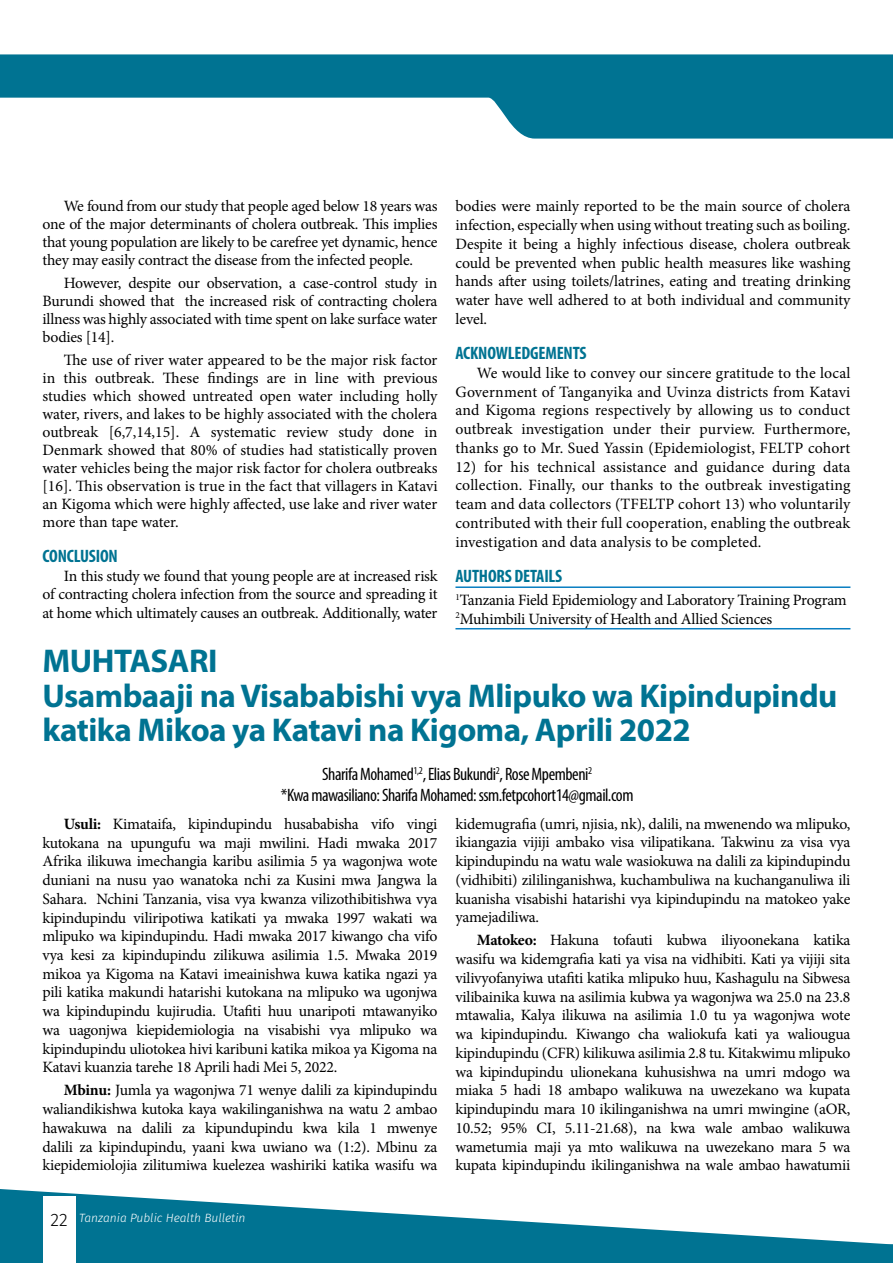
<style>
.page{position:relative;width:893px;height:1263px;background:#fff}
.page>*{position:absolute;margin:0;border:0;box-sizing:border-box;transform-origin:0 0}
.t1{font:700 33px/34.5px "Myriad Pro";letter-spacing:-.015em;color:#007392}
.t2{font:condensed 18px/21.3px "Myriad Pro";letter-spacing:-.025em;color:#000;text-align:center}
.t3{font:700 condensed 18px "Myriad Pro";letter-spacing:-.01em;color:#007392}
.t4{font:15.75px/18.8px "Minion Pro";letter-spacing:-.015em;color:#000;text-align:justify}
.t5{font:italic 300 12px "Fira Sans";color:#fff}
.s1{font-weight:700}
.s2{font-style:normal;font-size:18px;color:#000}
</style>
<div class="page">
<svg style="left:0;top:1189px;width:880px;height:74px;fill:#007392"></svg>
<svg style="left:880px;top:1243px;width:13px;height:20px"></svg>
<div style="left:43px;top:1196px;width:32px;height:67px;background:#fff"></div>
<svg style="left:0;top:54px;width:893px;height:85px;fill:#007392"></svg>
<hr style="left:455px;top:586px;width:395px;height:2px;background:#097ec1">
<hr style="left:455px;top:628px;width:395px;height:1px;background:#097ec1">
<p class="t4" style="left:455px;top:197px;width:396px">bodies were mainly reported to be the main source of cholera infection, especially when using without treating such as boiling.<br>Despite it being a highly infectious disease, cholera outbreak could be prevented when public health measures like washing hands after using toilets/latrines, eating and treating drinking water have well adhered to at both individual and community level.</p>
<p class="t3" style="left:455px;top:342px;width:133px">ACKNOWLEDGEMENTS</p>
<p class="t4" style="left:455px;top:364px;width:397px;text-indent:21px">We would like to convey our sincere gratitude to the local Government of Tanganyika and Uvinza districts from Katavi and Kigoma regions respectively by allowing us to conduct outbreak investigation under their purview. Furthermore, thanks go to Mr. Sued Yassin (Epidemiologist, FELTP cohort</p>
<p class="t4" style="left:455px;top:457px;width:396px">12) for his technical assistance and guidance during data collection. Finally, our thanks to the outbreak investigating team and data collectors (TFELTP cohort 13) who voluntarily contributed with their full cooperation, enabling the outbreak investigation and data analysis to be completed.</p>
<p class="t3" style="left:455px;top:565px;width:108px">AUTHORS DETAILS</p>
<p class="t4" style="left:455px;top:591px;width:393px"><sup>1</sup>Tanzania Field Epidemiology and Laboratory Training Program<br><sup>2</sup>Muhimbili University of Health and Allied Sciences</p>
<h1 class="t1" style="left:43px;top:643px;width:796px">MUHTASARI<br>Usambaaji na Visababishi vya Mlipuko wa Kipindupindu katika Mikoa ya Katavi na Kigoma, Aprili 2022</h1>
<p class="t2" style="left:281px;top:763px;width:354px">Sharifa Mohamed<sup>1,2</sup>, Elias Bukundi<sup>2</sup>, Rose Mpembeni<sup>2<br></sup>*Kwa mawasiliano: Sharifa Mohamed: ssm.fetpcohort14@gmail.com</p>
<p class="t4" style="left:43px;top:814px;width:396px;text-indent:21px"><span class="s1">Usuli:</span> Kimataifa, kipindupindu husababisha vifo vingi kutokana na upungufu wa maji mwilini. Hadi mwaka 2017<br>Afrika ilikuwa imechangia karibu asilimia 5 ya wagonjwa wote duniani na nusu yao wanatoka nchi za Kusini mwa Jangwa la Sahara. Nchini Tanzania, visa vya kwanza vilizothibitishwa vya kipindupindu viliripotiwa katikati ya mwaka 1997 wakati wa mlipuko wa kipindupindu. Hadi mwaka 2017 kiwango cha vifo vya kesi za kipindupindu zilikuwa asilimia 1.5. Mwaka 2019 mikoa ya Kigoma na Katavi imeainishwa kuwa katika ngazi ya pili katika makundi hatarishi kutokana na mlipuko wa ugonjwa wa kipindupindu kujirudia. Utafiti huu unaripoti mtawanyiko wa uagonjwa kiepidemiologia na visabishi vya mlipuko wa kipindupindu uliotokea hivi karibuni katika mikoa ya Kigoma na Katavi kuanzia tarehe 18 Aprili hadi Mei 5, 2022.</p>
<p class="t4" style="left:43px;top:1081px;width:396px;text-indent:21px"><span class="s1">Mbinu:</span> Jumla ya wagonjwa 71 wenye dalili za kipindupindu waliandikishwa kutoka kaya wakilinganishwa na watu 2 ambao hawakuwa na dalili za kipundupindu kwa kila 1 mwenye dalili za kipindupindu, yaani kwa uwiano wa (1:2). Mbinu za kiepidemiolojia zilitumiwa kuelezea washiriki katika wasifu wa</p>
<p class="t4" style="left:43px;top:197px;width:396px;line-height:18px;text-indent:21px">We found from our study that people aged below 18 years was one of the major determinants of cholera outbreak. This implies that young population are likely to be carefree yet dynamic, hence they may easily contract the disease from the infected people.</p>
<p class="t4" style="left:43px;top:273px;width:396px;line-height:18.3px;text-indent:21px">However, despite our observation, a case-control study in Burundi showed that the increased risk of contracting cholera illness was highly associated with time spent on lake surface water bodies [14].</p>
<p class="t4" style="left:43px;top:351px;width:397px;line-height:18px;text-indent:21px">The use of river water appeared to be the major risk factor in this outbreak. These findings are in line with previous studies which showed untreated open water including holly water, rivers, and lakes to be highly associated with the cholera outbreak [6,7,14,15]. A systematic review study done in Denmark showed that 80% of studies had statistically proven water vehicles being the major risk factor for cholera outbreaks [16]. This observation is true in the fact that villagers in Katavi an Kigoma which were highly affected, use lake and river water more than tape water.</p>
<p class="t3" style="left:43px;top:545px;width:77px">CONCLUSION</p>
<p class="t4" style="left:43px;top:566px;width:397px;text-indent:21px">In this study we found that young people are at increased risk of contracting cholera infection from the source and spreading it at home which ultimately causes an outbreak. Additionally, water</p>
<p class="t4" style="left:455px;top:814px;width:396px">kidemugrafia (umri, njisia, nk), dalili, na mwenendo wa mlipuko, ikiangazia vijiji ambako visa vilipatikana. Takwinu za visa vya kipindupindu na watu wale wasiokuwa na dalili za kipindupindu (vidhibiti) zililinganishwa, kuchambuliwa na kuchanganuliwa ili kuanisha visabishi hatarishi vya kipindupindu na matokeo yake yamejadiliwa.</p>
<p class="t4" style="left:455px;top:931px;width:396px;text-indent:21px"><span class="s1">Matokeo:</span> Hakuna tofauti kubwa iliyoonekana katika wasifu wa kidemgrafia kati ya visa na vidhibiti. Kati ya vijiji sita vilivyofanyiwa utafiti katika mlipuko huu, Kashagulu na Sibwesa vilibainika kuwa na asilimia kubwa ya wagonjwa wa 25.0 na 23.8 mtawalia, Kalya ilikuwa na asilimia 1.0 tu ya wagonjwa wote wa kipindupindu. Kiwango cha waliokufa kati ya waliougua kipindupindu (CFR) kilikuwa asilimia 2.8 tu. Kitakwimu mlipuko wa kipindupindu ulionekana kuhusishwa na umri mdogo wa miaka 5 hadi 18 ambapo walikuwa na uwezekano wa kupata kipindupindu mara 10 ikilinganishwa na umri mwingine (aOR, 10.52; 95% CI, 5.11-21.68), na kwa wale ambao walikuwa wametumia maji ya mto walikuwa na uwezekano mara 5 wa kupata kipindupindu ikilinganishwa na wale ambao hawatumii</p>
<p class="t5" style="left:51px;top:1209px;width:196px"><span class="s2">22</span> Tanzania Public Health Bulletin</p>
</div>
